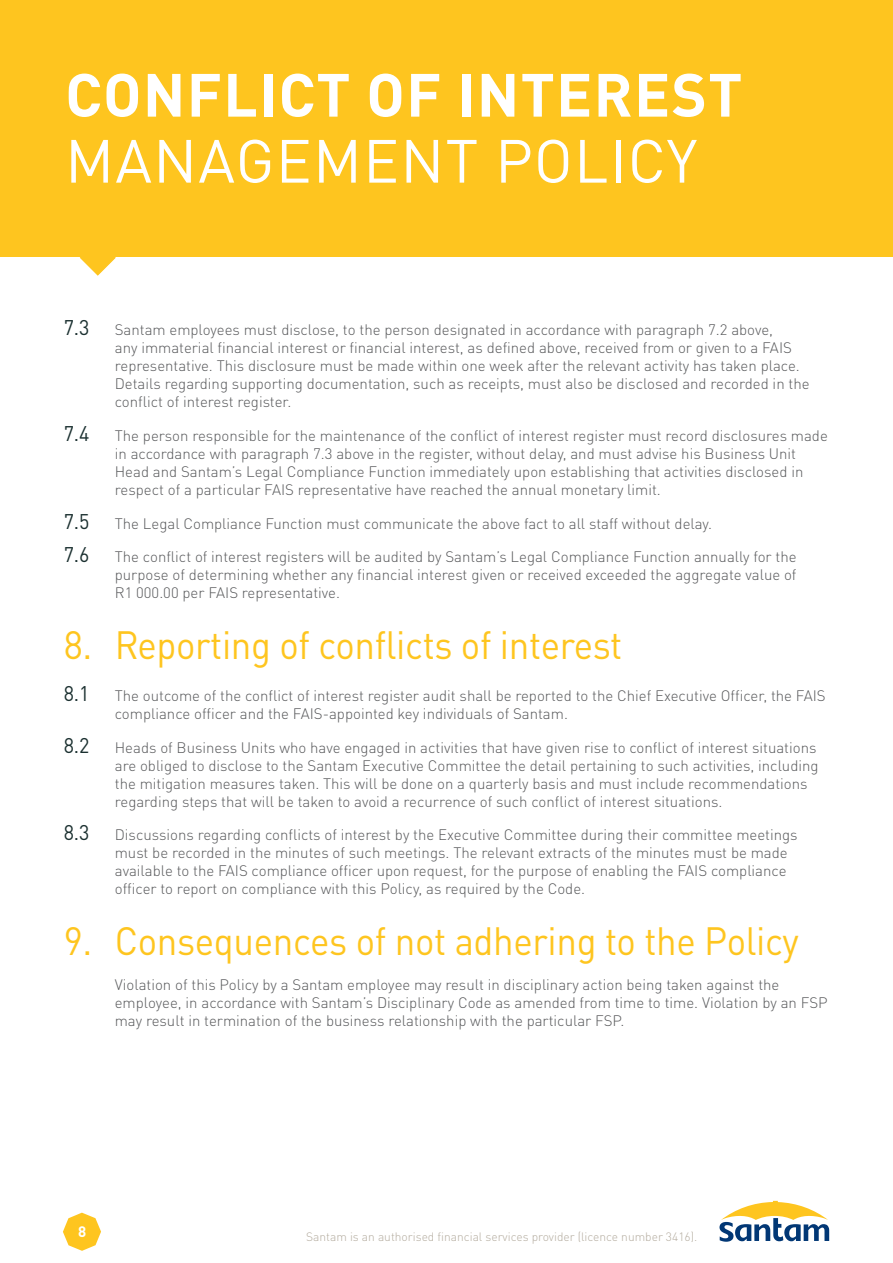
<style>
.page{position:relative;width:893px;height:1263px;background:#fff}
.page>*{position:absolute;margin:0;border:0;box-sizing:border-box;transform-origin:0 0}
.t1{font:700 60px "DINOT";letter-spacing:.02em;color:#fff}
.t2{font:60px "DINOT";letter-spacing:.02em;color:#fff}
.t3{font:39px "DINOT";letter-spacing:-.01em;color:#fec51f;scale:.94 1}
.body_copy_bullet{font:300 15px/18px "DINOT";color:#57585a}
.Body_copy_indent{font:300 15px/18px "DINOT";color:#57585a}
.t4{font:700 15px "DINOT";color:#fff}
.t5{font:300 12px "DINOT";color:#b3ab9e}
.s1{font-weight:400;font-size:21px;color:#1b3030}
</style>
<div class="page">
<div style="left:0;top:0;width:892px;height:257px;background:#fec51f"></div>
<svg style="left:79px;top:257px;width:37px;height:19px"></svg>
<svg style="left:719px;top:1201px;width:110px;height:41px"></svg>
<svg style="left:63px;top:1212px;width:38px;height:39px"></svg>
<h1 class="t1" style="left:65px;top:56px;width:679px">CONFLICT OF INTEREST</h1>
<h1 class="t2" style="left:65px;top:124px;width:634px">MANAGEMENT POLICY</h1>
<p class="body_copy_bullet" style="left:115px;top:320px;width:696px;text-indent:-51px"><span class="s1">7.3</span> Santam employees must disclose, to the person designated in accordance with paragraph 7.2 above,<br>any immaterial financial interest or financial interest, as defined above, received from or given to a FAIS representative. This disclosure must be made within one week after the relevant activity has taken place.<br>Details regarding supporting documentation, such as receipts, must also be disclosed and recorded in the conflict of interest register.</p>
<p class="body_copy_bullet" style="left:115px;top:426px;width:715px;text-indent:-51px"><span class="s1">7.4</span> The person responsible for the maintenance of the conflict of interest register must record disclosures made in accordance with paragraph 7.3 above in the register, without delay, and must advise his Business Unit Head and Santam’s Legal Compliance Function immediately upon establishing that activities disclosed in respect of a particular FAIS representative have reached the annual monetary limit.</p>
<p class="body_copy_bullet" style="left:64px;top:514px;width:650px"><span class="s1">7.5</span> The Legal Compliance Function must communicate the above fact to all staff without delay.</p>
<p class="body_copy_bullet" style="left:115px;top:548px;width:683px;text-align:justify;text-indent:-51px"><span class="s1">7.6</span> The conflict of interest registers will be audited by Santam’s Legal Compliance Function annually for the purpose of determining whether any financial interest given or received exceeded the aggregate value of R1 000.00 per FAIS representative.</p>
<p class="t3" style="left:64px;top:620px;width:596px">8. Reporting of conflicts of interest</p>
<p class="body_copy_bullet" style="left:115px;top:686px;width:712px;text-indent:-51px"><span class="s1">8.1</span> The outcome of the conflict of interest register audit shall be reported to the Chief Executive Officer, the FAIS compliance officer and the FAIS-appointed key individuals of Santam.</p>
<p class="body_copy_bullet" style="left:115px;top:738px;width:705px;text-indent:-51px"><span class="s1">8.2</span> Heads of Business Units who have engaged in activities that have given rise to conflict of interest situations are obliged to disclose to the Santam Executive Committee the detail pertaining to such activities, including the mitigation measures taken. This will be done on a quarterly basis and must include recommendations regarding steps that will be taken to avoid a recurrence of such conflict of interest situations.</p>
<p class="body_copy_bullet" style="left:115px;top:826px;width:684px;text-indent:-51px"><span class="s1">8.3</span> Discussions regarding conflicts of interest by the Executive Committee during their committee meetings must be recorded in the minutes of such meetings. The relevant extracts of the minutes must be made available to the FAIS compliance officer upon request, for the purpose of enabling the FAIS compliance officer to report on compliance with this Policy, as required by the Code.</p>
<p class="t3" style="left:64px;top:916px;width:784px">9. Consequences of not adhering to the Policy</p>
<p class="Body_copy_indent" style="left:115px;top:975px;width:714px">Violation of this Policy by a Santam employee may result in disciplinary action being taken against the employee, in accordance with Santam’s Disciplinary Code as amended from time to time. Violation by an FSP may result in termination of the business relationship with the particular FSP.</p>
<p class="t4" style="left:78px;top:1222px;width:10px">8</p>
<p class="t5" style="left:306px;top:1229px;width:392px">Santam is an authorised financial services provider (licence number 3416).</p>
</div>
